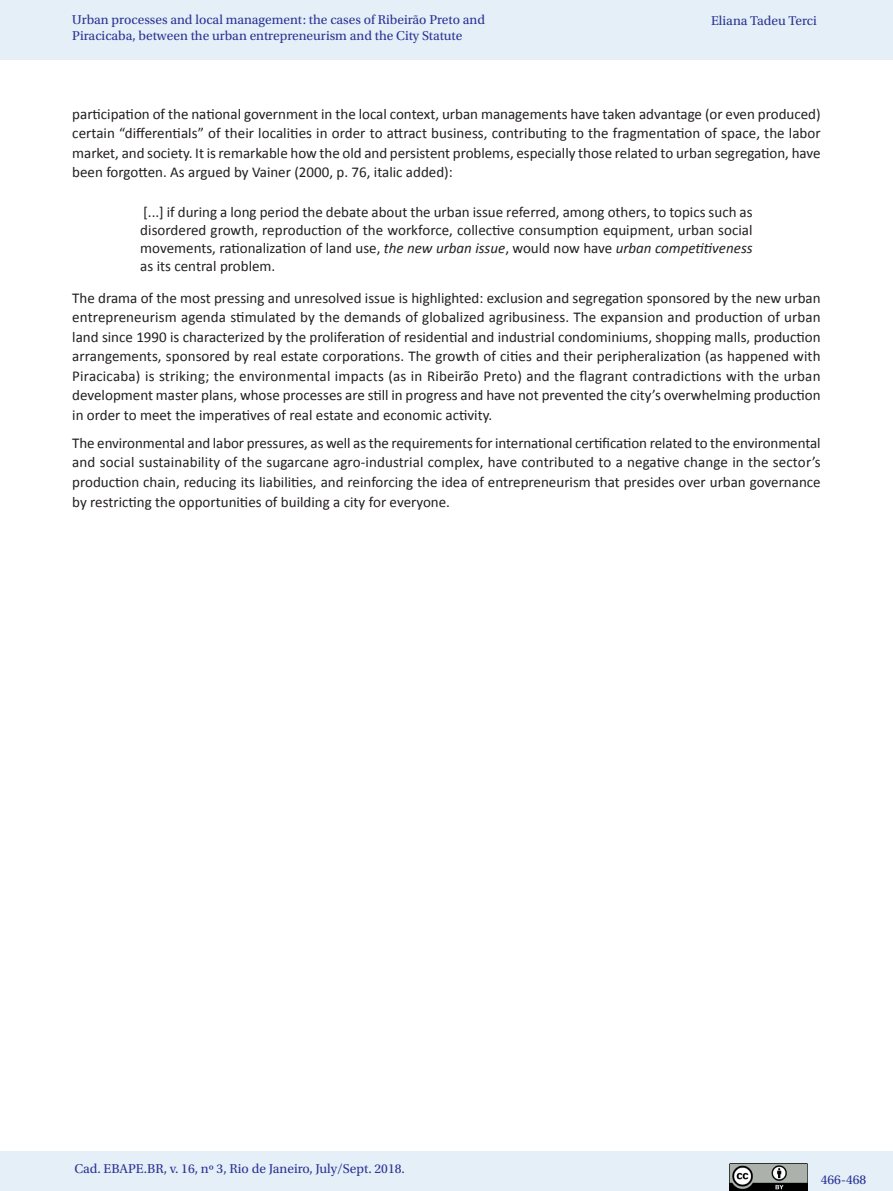
<style>
.page{position:relative;width:893px;height:1191px;background:#fff}
.page>*{position:absolute;margin:0;border:0;box-sizing:border-box;transform-origin:0 0}
._06_0_texto{font:15px/19.5px "Calibri";color:#231f20;text-align:justify}
._06_2_citação{font:15px/18px "Calibri";color:#231f20;text-align:justify}
.t1{font:13.5px/16.5px "Utopia Std";color:#2b3393}
.s1{font-style:italic}
</style>
<div class="page">
<div style="left:0;top:1151px;width:893px;height:40px;background:#e4eff8"></div>
<img style="left:730px;top:1163px;width:77px;height:27px">
<div style="left:0;top:0;width:893px;height:60px;background:#e4eff8"></div>
<p class="t1" style="left:72px;top:11px;width:414px">Urban processes and local management: the cases of Ribeirão Preto and<br>Piracicaba, between the urban entrepreneurism and the City Statute</p>
<p class="t1" style="left:711px;top:13px;width:107px">Eliana Tadeu Terci</p>
<p class="_06_0_texto" style="left:72px;top:104px;width:750px">participation of the national government in the local context, urban managements have taken advantage (or even produced) certain “differentials” of their localities in order to attract business, contributing to the fragmentation of space, the labor market, and society. It is remarkable how the old and persistent problems, especially those related to urban segregation, have been forgotten. As argued by Vainer (2000, p. 76, italic added):</p>
<p class="_06_2_citação" style="left:140px;top:203px;width:614px">[...] if during a long period the debate about the urban issue referred, among others, to topics such as disordered growth, reproduction of the workforce, collective consumption equipment, urban social movements, rationalization of land use, <span class="s1">the new urban issue</span>, would now have <span class="s1">urban competitiveness </span>as its central problem.</p>
<p class="_06_0_texto" style="left:72px;top:288px;width:750px">The drama of the most pressing and unresolved issue is highlighted: exclusion and segregation sponsored by the new urban entrepreneurism agenda stimulated by the demands of globalized agribusiness. The expansion and production of urban land since 1990 is characterized by the proliferation of residential and industrial condominiums, shopping malls, production arrangements, sponsored by real estate corporations. The growth of cities and their peripheralization (as happened with Piracicaba) is striking; the environmental impacts (as in Ribeirão Preto) and the flagrant contradictions with the urban development master plans, whose processes are still in progress and have not prevented the city’s overwhelming production in order to meet the imperatives of real estate and economic activity.</p>
<p class="_06_0_texto" style="left:72px;top:433px;width:750px">The environmental and labor pressures, as well as the requirements for international certification related to the environmental and social sustainability of the sugarcane agro-industrial complex, have contributed to a negative change in the sector’s production chain, reducing its liabilities, and reinforcing the idea of entrepreneurism that presides over urban governance by restricting the opportunities of building a city for everyone.</p>
<p class="t1" style="left:74px;top:1160px;width:332px">Cad. EBAPE.BR, v. 16, nº 3, Rio de Janeiro, July/Sept. 2018.</p>
<p class="t1" style="left:821px;top:1171px;width:47px">466-468</p>
</div>
